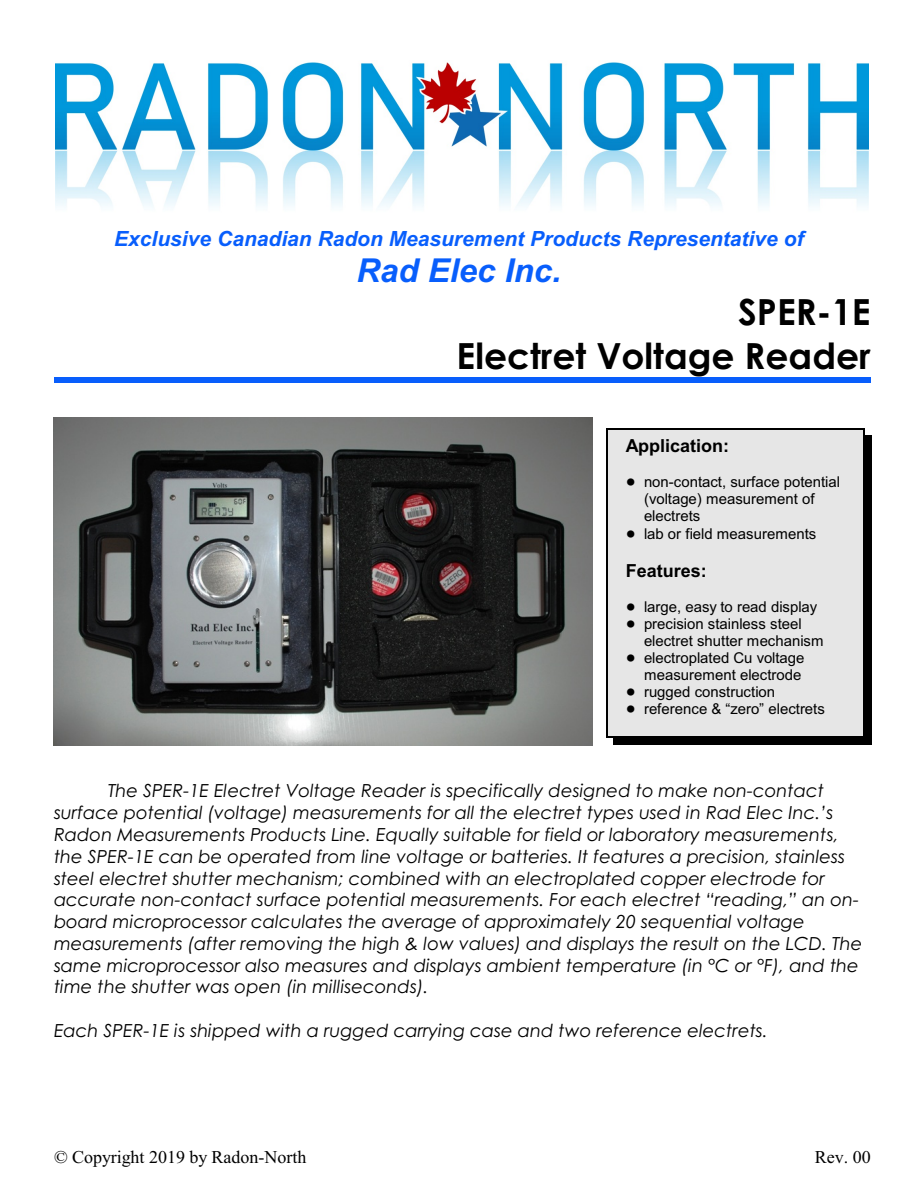
<style>
.page{position:relative;width:918px;height:1188px;background:#fff}
.page>*{position:absolute;margin:0;border:0;box-sizing:border-box;transform-origin:0 0}
.t1{font:700 36px/44.2px "Century Gothic";color:#000;text-align:right}
.t2{font:italic 700 33px "Arial";color:#085efc}
.t3{font:italic 700 21px "Arial";color:#085efc}
.t4{font:italic 18px/21.8px "Century Gothic";color:#000}
.t5{font:18px "Times New Roman";color:#000}
.t6{font:700 18px "Arial";color:#000}
.t7{font:15px/17.1px "Arial";color:#000}
</style>
<div class="page">
<img style="left:55px;top:62px;width:813px;height:145px">
<div style="left:606px;top:428px;width:259px;height:310px;background:#e6e6e6"></div>
<hr style="left:606px;top:428px;width:2px;height:310px;background:#000">
<hr style="left:864px;top:428px;width:1px;height:310px;background:#000">
<hr style="left:606px;top:428px;width:259px;height:1px;background:#000">
<hr style="left:606px;top:737px;width:259px;height:1px;background:#000">
<div style="left:865px;top:435px;width:6px;height:309px;background:#000"></div>
<div style="left:613px;top:738px;width:258px;height:6px;background:#000"></div>
<img style="left:54px;top:418px;width:539px;height:328px">
<div style="left:54px;top:377px;width:817px;height:5px;background:#085efc"></div>
<p class="t3" style="left:114px;top:230px;width:691px">Exclusive Canadian Radon Measurement Products Representative of</p>
<h2 class="t2" style="left:356px;top:258px;width:207px">Rad Elec Inc.</h2>
<h1 class="t1" style="left:457px;top:293px;width:416px">SPER-1E<br>Electret Voltage Reader</h1>
<p class="t6" style="left:626px;top:439px;width:105px">Application:</p>
<p class="t7" style="left:644px;top:475px;width:197px">non-contact, surface potential (voltage) measurement of electrets<br>lab or field measurements</p>
<p class="t6" style="left:626px;top:564px;width:83px">Features:</p>
<p class="t7" style="left:644px;top:599px;width:182px">large, easy to read display precision stainless steel electret shutter mechanism electroplated Cu voltage measurement electrode rugged construction reference &amp; “zero” electrets</p>
<p class="t4" style="left:54px;top:782px;width:810px;text-indent:54px">The SPER-1E Electret Voltage Reader is specifically designed to make non-contact surface potential (voltage) measurements for all the electret types used in Rad Elec Inc.’s Radon Measurements Products Line. Equally suitable for field or laboratory measurements, the SPER-1E can be operated from line voltage or batteries. It features a precision, stainless steel electret shutter mechanism; combined with an electroplated copper electrode for accurate non-contact surface potential measurements. For each electret “reading,” an on&shy;board microprocessor calculates the average of approximately 20 sequential voltage measurements (after removing the high &amp; low values) and displays the result on the LCD. The same microprocessor also measures and displays ambient temperature (in °C or °F), and the time the shutter was open (in milliseconds).</p>
<p class="t4" style="left:54px;top:1021px;width:715px">Each SPER-1E is shipped with a rugged carrying case and two reference electrets.</p>
<p class="t5" style="left:54px;top:1151px;width:254px">© Copyright 2019 by Radon-North</p>
<p class="t5" style="left:815px;top:1151px;width:57px">Rev. 00</p>
</div>
